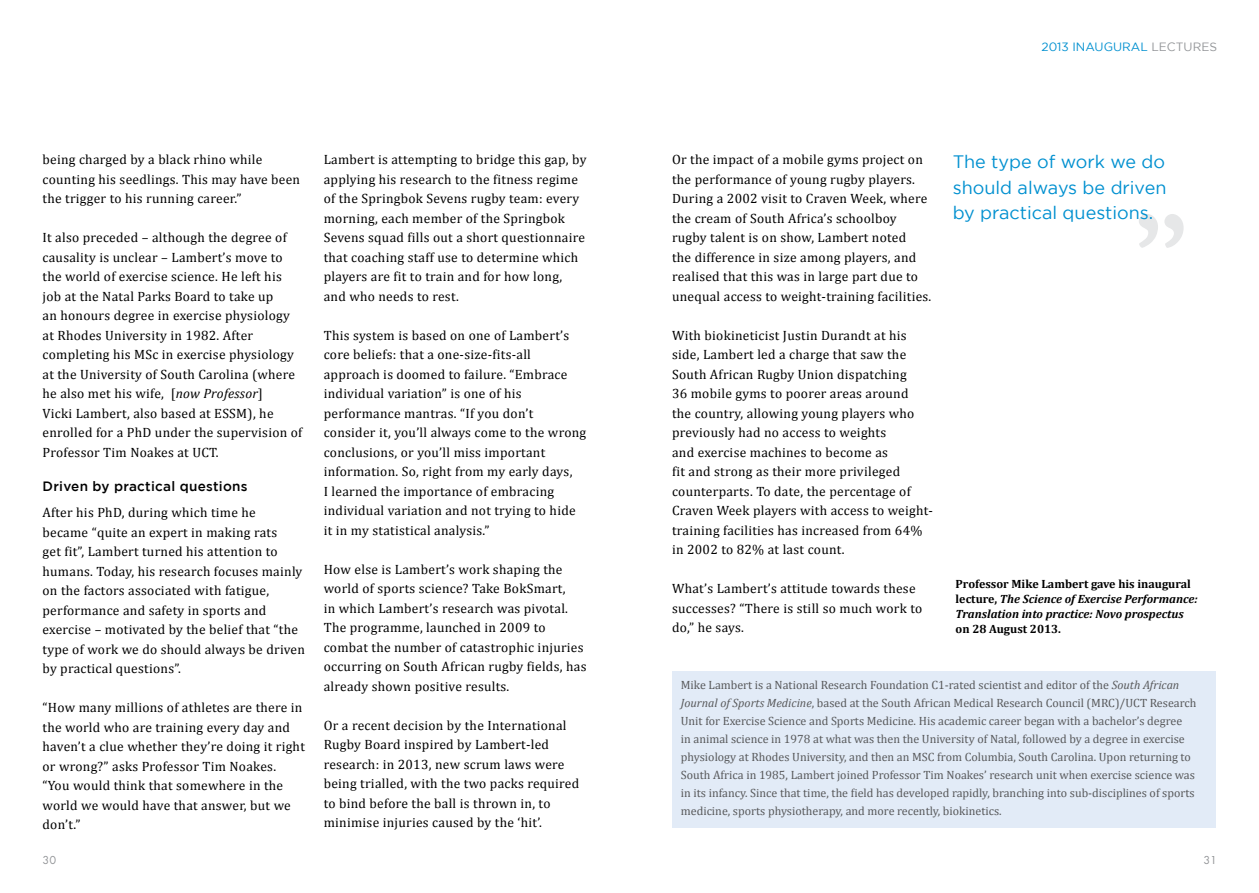
<style>
.page{position:relative;width:1259px;height:893px;background:#fff}
.page>*{position:absolute;margin:0;border:0;box-sizing:border-box;transform-origin:0 0}
.t1{font:700 108px "Garamond";color:#e6e7e8}
.t2{font:18px/25.5px "Gotham";color:#0090d0;text-align:justify}
.t3{font:13.5px/19.5px "Cambria";letter-spacing:.02em;color:#000}
.t4{font:500 13.5px "Gotham";letter-spacing:.02em;color:#000}
.t5{font:12px/18px "Cambria";color:#58595b}
.t6{font:italic 700 12px/15px "Cambria";color:#000}
.t7{font:700 12px "Cambria";color:#000}
.t8{font:12px "Gotham";color:#0090d0}
.t9{font:12px "Gotham";color:#939598}
.t10{font:12px "Futura T";color:#939598}
.s1{font-style:italic}
.s2{font-style:normal}
</style>
<div class="page">
<div style="left:672px;top:671px;width:543px;height:157px;background:#e2ebf7"></div>
<p class="t3" style="left:43px;top:150px;width:259px">being charged by a black rhino while counting his seedlings. This may have been the trigger to his running career.”</p>
<p class="t3" style="left:43px;top:228px;width:261px">It also preceded – although the degree of causality is unclear – Lambert’s move to the world of exercise science. He left his job at the Natal Parks Board to take up<br>an honours degree in exercise physiology at Rhodes University in 1982. After completing his MSc in exercise physiology at the University of South Carolina (where he also met his wife, [<span class="s1">now Professor</span>]<br>Vicki Lambert, also based at ESSM), he enrolled for a PhD under the supervision of Professor Tim Noakes at UCT.</p>
<p class="t4" style="left:43px;top:479px;width:206px">Driven by practical questions</p>
<p class="t3" style="left:43px;top:503px;width:264px">After his PhD, during which time he<br>became “quite an expert in making rats<br>get fit”, Lambert turned his attention to humans. Today, his research focuses mainly on the factors associated with fatigue, performance and safety in sports and exercise – motivated by the belief that “the type of work we do should always be driven by practical questions”.</p>
<p class="t3" style="left:43px;top:698px;width:264px">“How many millions of athletes are there in the world who are training every day and haven’t a clue whether they’re doing it right or wrong?” asks Professor Tim Noakes. “You would think that somewhere in the world we would have that answer, but we don’t.”</p>
<p class="t3" style="left:324px;top:150px;width:264px">Lambert is attempting to bridge this gap, by applying his research to the fitness regime of the Springbok Sevens rugby team: every morning, each member of the Springbok Sevens squad fills out a short questionnaire that coaching staff use to determine which players are fit to train and for how long, and who needs to rest.</p>
<p class="t3" style="left:324px;top:325px;width:264px">This system is based on one of Lambert’s core beliefs: that a one-size-fits-all approach is doomed to failure. “Embrace individual variation” is one of his performance mantras. “If you don’t consider it, you’ll always come to the wrong conclusions, or you’ll miss important information. So, right from my early days,<br>I learned the importance of embracing individual variation and not trying to hide it in my statistical analysis.”</p>
<p class="t3" style="left:324px;top:559px;width:264px">How else is Lambert’s work shaping the world of sports science? Take BokSmart,<br>in which Lambert’s research was pivotal.<br>The programme, launched in 2009 to combat the number of catastrophic injuries occurring on South African rugby fields, has already shown positive results.</p>
<p class="t3" style="left:324px;top:715px;width:257px">Or a recent decision by the International Rugby Board inspired by Lambert-led research: in 2013, new scrum laws were being trialled, with the two packs required to bind before the ball is thrown in, to minimise injuries caused by the ‘hit’.</p>
<p class="t8" style="left:1041px;top:40px;width:90px">2013 Inaugural</p>
<p class="t9" style="left:1151px;top:40px;width:67px">lectureS</p>
<p class="t3" style="left:672px;top:150px;width:257px">Or the impact of a mobile gyms project on the performance of young rugby players.<br>During a 2002 visit to Craven Week, where</p>
<p class="t3" style="left:672px;top:208px;width:261px">the cream of South Africa’s schoolboy rugby talent is on show, Lambert noted<br>the difference in size among players, and realised that this was in large part due to unequal access to weight-training facilities.</p>
<p class="t3" style="left:672px;top:325px;width:262px">With biokineticist Justin Durandt at his side, Lambert led a charge that saw the South African Rugby Union dispatching<br>36 mobile gyms to poorer areas around<br>the country, allowing young players who previously had no access to weights<br>and exercise machines to become as<br>fit and strong as their more privileged counterparts. To date, the percentage of Craven Week players with access to weight&shy;training facilities has increased from 64% in 2002 to 82% at last count.</p>
<p class="t3" style="left:672px;top:579px;width:252px">What’s Lambert’s attitude towards these successes? “There is still so much work to do,” he says.</p>
<h2 class="t2" style="left:952px;top:149px;width:215px">The type of work we do should always be driven by practical questions.</h2>
<h1 class="t1" style="left:1188px;top:277px;width:54px;rotate:-180deg">“</h1>
<p class="t6" style="left:955px;top:575px;width:243px"><span class="s2">Professor Mike Lambert gave his inaugural lecture,</span> The Science of Exercise Performance:<br>Translation into practice: Novo prospectus</p>
<p class="t7" style="left:955px;top:620px;width:107px">on 28 August 2013.</p>
<p class="t5" style="left:681px;top:676px;width:517px">Mike Lambert is a National Research Foundation C1-rated scientist and editor of the <span class="s1">South African Journal of Sports Medicine</span>, based at the South African Medical Research Council (MRC)/UCT Research Unit for Exercise Science and Sports Medicine. His academic career began with a bachelor’s degree<br>in animal science in 1978 at what was then the University of Natal, followed by a degree in exercise physiology at Rhodes University, and then an MSC from Columbia, South Carolina. Upon returning to South Africa in 1985, Lambert joined Professor Tim Noakes’ research unit when exercise science was in its infancy. Since that time, the field has developed rapidly, branching into sub-disciplines of sports medicine, sports physiotherapy, and more recently, biokinetics.</p>
<p class="t10" style="left:43px;top:853px;width:15px">30</p>
<p class="t10" style="left:1203px;top:853px;width:15px">31</p>
</div>
